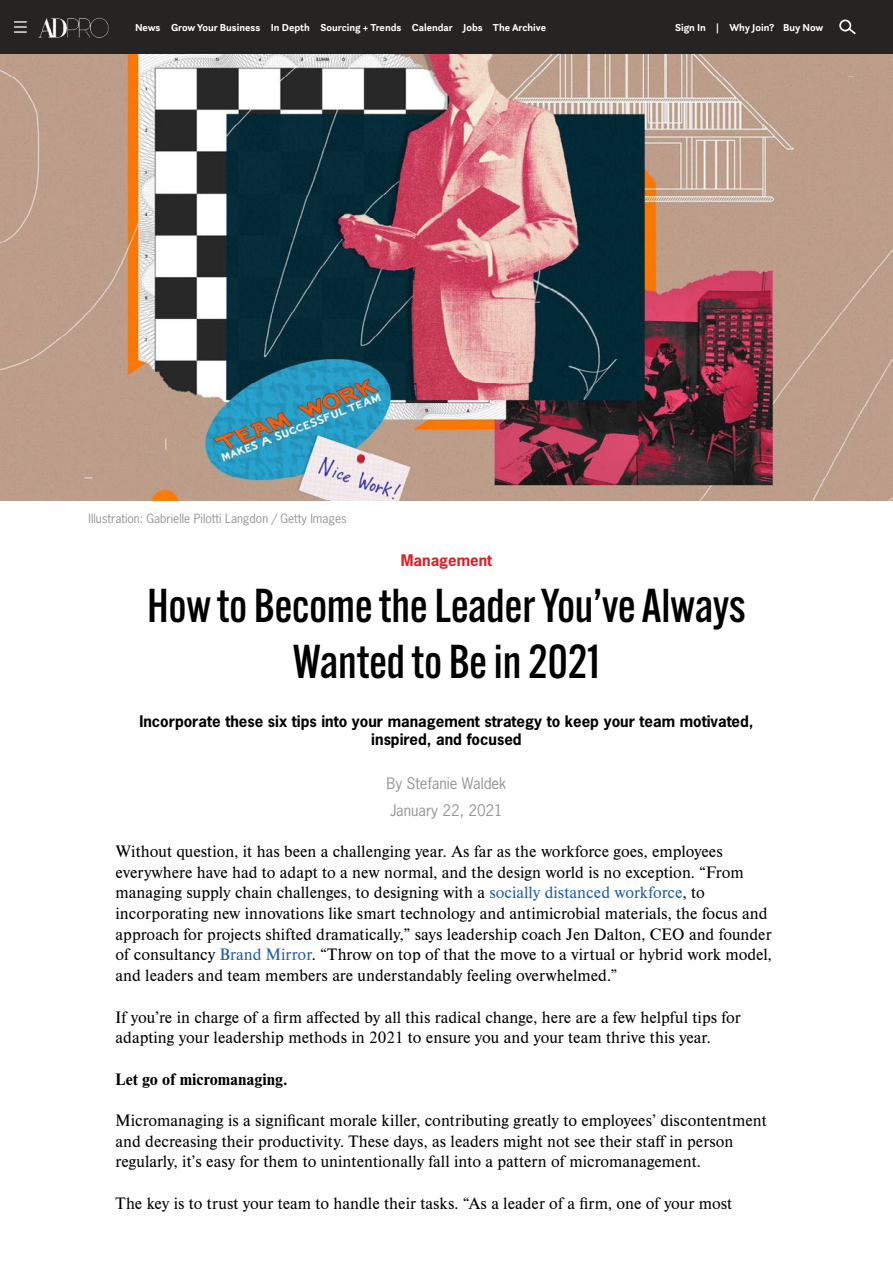
<style>
.page{position:relative;width:893px;height:1263px;background:#fff}
.page>*{position:absolute;margin:0;border:0;box-sizing:border-box;transform-origin:0 0}
.t1{font:500 46.5px/55.8px "Alternate Gothic ATF";color:#000;text-align:center}
.t2{font:17.25px/20.7px "Nimbus Rom D";color:#000}
.t3{font:700 17.25px "Nimbus Rom D";color:#000}
.t4{font:700 15px/18px "News Gothic Std";color:#000;text-align:center}
.t5{font:15px/27px "News Gothic Std";color:#939598}
.t6{font:700 15px "News Gothic Std";color:#de1f26}
.t7{font:12px "News Gothic Std";color:#939598}
.t8{font:700 10.5px "Questa Sans";color:#fff}
.s1{color:#215e9e}
</style>
<div class="page">
<div style="left:0;top:0;width:893px;height:54px;background:#252422"></div>
<img style="left:38px;top:17px;width:71px;height:21px">
<svg style="left:14px;top:21px;width:12px;height:12px"></svg>
<svg style="left:839px;top:19px;width:17px;height:16px"></svg>
<img style="left:0;top:54px;width:893px;height:446px">
<p class="t8" style="left:135px;top:21px;width:413px">News Grow Your Business In Depth Sourcing + Trends Calendar Jobs The Archive</p>
<p class="t8" style="left:675px;top:21px;width:150px">Sign In | Why Join? Buy Now</p>
<p class="t7" style="left:89px;top:511px;width:260px">Illustration: Gabrielle Pilotti Langdon / Getty Images</p>
<p class="t6" style="left:401px;top:551px;width:93px">Management</p>
<h1 class="t1" style="left:147px;top:577px;width:600px">How to Become the Leader You’ve Always<br>Wanted to Be in 2021</h1>
<p class="t4" style="left:139px;top:712px;width:616px">Incorporate these six tips into your management strategy to keep your team motivated, inspired, and focused</p>
<p class="t5" style="left:386px;top:769px;width:121px">By Stefanie Waldek<br>January 22, 2021</p>
<p class="t2" style="left:116px;top:840px;width:658px">Without question, it has been a challenging year. As far as the workforce goes, employees everywhere have had to adapt to a new normal, and the design world is no exception. “From managing supply chain challenges, to designing with a <span class="s1">socially distanced workforce</span>, to incorporating new innovations like smart technology and antimicrobial materials, the focus and approach for projects shifted dramatically,” says leadership coach Jen Dalton, CEO and founder of consultancy <span class="s1">Brand Mirror</span>. “Throw on top of that the move to a virtual or hybrid work model, and leaders and team members are understandably feeling overwhelmed.”</p>
<p class="t2" style="left:116px;top:1006px;width:627px">If you’re in charge of a firm affected by all this radical change, here are a few helpful tips for adapting your leadership methods in 2021 to ensure you and your team thrive this year.</p>
<p class="t3" style="left:116px;top:1067px;width:174px">Let go of micromanaging.</p>
<p class="t2" style="left:116px;top:1109px;width:653px">Micromanaging is a significant morale killer, contributing greatly to employees’ discontentment and decreasing their productivity. These days, as leaders might not see their staff in person regularly, it’s easy for them to unintentionally fall into a pattern of micromanagement.</p>
<p class="t2" style="left:116px;top:1192px;width:618px">The key is to trust your team to handle their tasks. “As a leader of a firm, one of your most</p>
</div>
